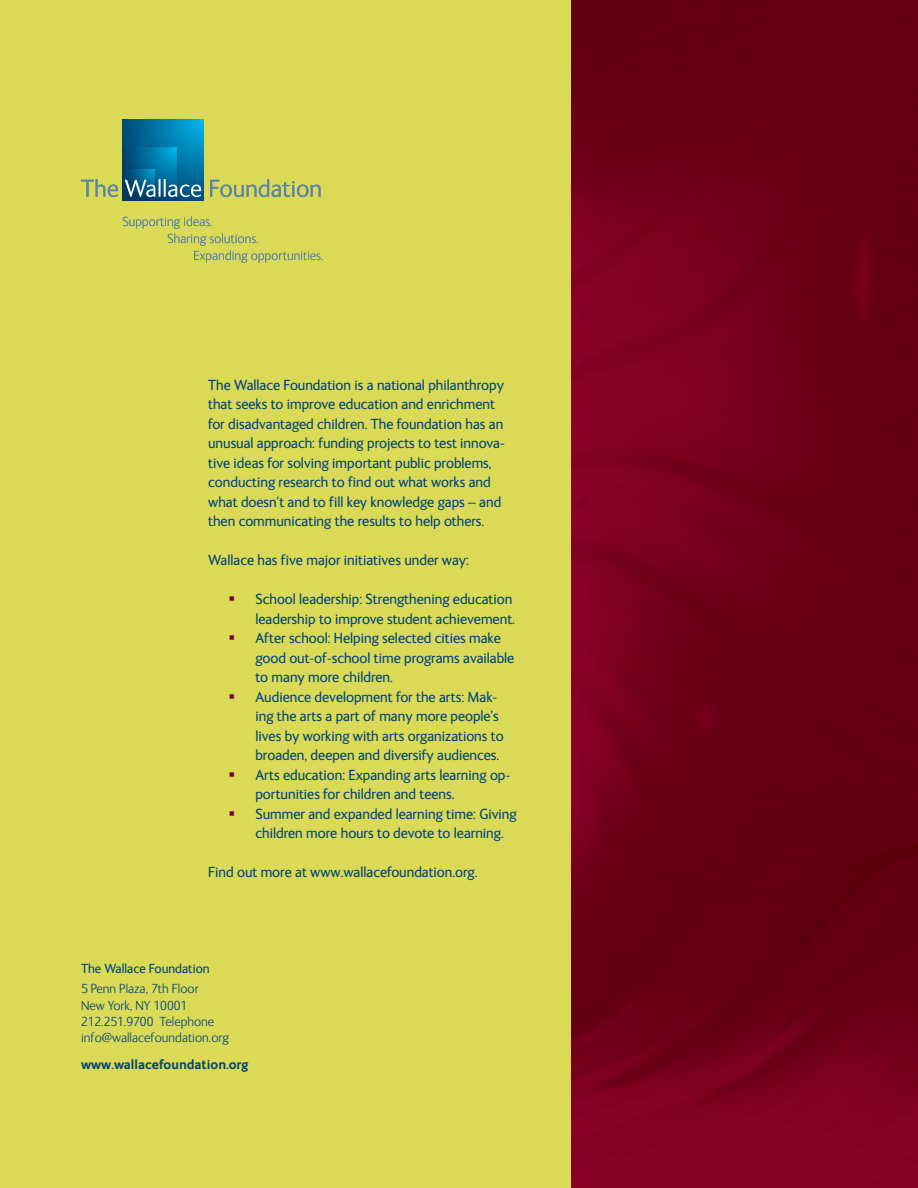
<style>
.page{position:relative;width:918px;height:1188px;background:#fff}
.page>*{position:absolute;margin:0;border:0;box-sizing:border-box;transform-origin:0 0}
.Bullet_2{font:15px/19.5px "FS Ingrid";color:#00447c}
.Back_cover{font:15px/19.5px "FS Ingrid";color:#00447c}
.t1{font:300 13.5px "FS Ingrid";color:#00447c}
.t2{font:700 13.5px "FS Ingrid";color:#00447c}
.t3{font:13.5px "FS Ingrid";color:#00447c}
</style>
<div class="page">
<div style="left:0;top:0;width:572px;height:1188px;background:#dada56"></div>
<img style="left:572px;top:0;width:346px;height:1188px">
<svg style="left:81px;top:179px;width:37px;height:18px"></svg>
<svg style="left:210px;top:179px;width:111px;height:18px"></svg>
<svg style="left:123px;top:216px;width:200px;height:47px"></svg>
<svg style="left:123px;top:120px;width:81px;height:81px;background:#0078a8"></svg>
<svg style="left:123px;top:147px;width:53px;height:54px"></svg>
<svg style="left:123px;top:169px;width:32px;height:32px"></svg>
<svg style="left:125px;top:179px;width:76px;height:18px"></svg>
<p class="Back_cover" style="left:208px;top:375px;width:298px">The Wallace Foundation is a national philanthropy that seeks to improve education and enrichment for disadvantaged children. The foundation has an unusual approach: funding projects to test innova&shy;tive ideas for solving important public problems, conducting research to find out what works and what doesn’t and to fill key knowledge gaps – and then communicating the results to help others.</p>
<p class="Back_cover" style="left:208px;top:551px;width:262px">Wallace has five major initiatives under way:</p>
<p class="Bullet_2" style="left:255px;top:590px;width:261px">School leadership: Strengthening education leadership to improve student achievement.</p>
<p class="Bullet_2" style="left:255px;top:629px;width:260px">After school: Helping selected cities make good out-of-school time programs available to many more children.</p>
<p class="Bullet_2" style="left:255px;top:687px;width:250px">Audience development for the arts: Mak&shy;ing the arts a part of many more people’s lives by working with arts organizations to broaden, deepen and diversify audiences.</p>
<p class="Bullet_2" style="left:255px;top:765px;width:256px">Arts education: Expanding arts learning op&shy;portunities for children and teens.</p>
<p class="Bullet_2" style="left:255px;top:804px;width:263px">Summer and expanded learning time: Giving children more hours to devote to learning.</p>
<p class="Back_cover" style="left:208px;top:863px;width:271px">Find out more at www.wallacefoundation.org.</p>
<p class="t3" style="left:81px;top:962px;width:130px">The Wallace Foundation</p>
<p class="t1" style="left:81px;top:982px;width:119px">5 Penn Plaza, 7th Floor</p>
<p class="t1" style="left:81px;top:998px;width:108px">New York, NY 10001</p>
<p class="t1" style="left:81px;top:1014px;width:135px">212.251.9700 Telephone</p>
<p class="t1" style="left:81px;top:1031px;width:149px">info@wallacefoundation.org</p>
<p class="t2" style="left:81px;top:1057px;width:169px">www.wallacefoundation.org</p>
</div>
